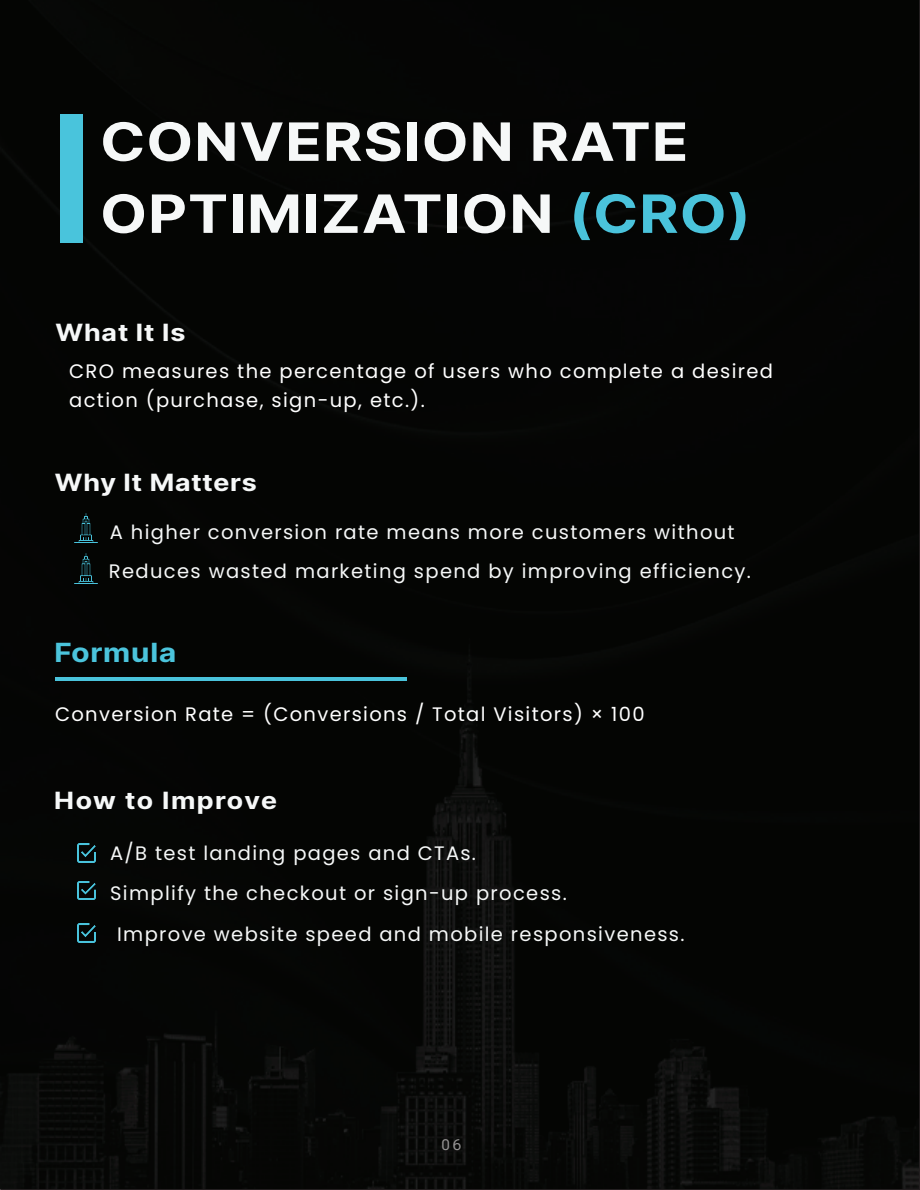
<style>
.page{position:relative;width:920px;height:1190px;background:#fff}
.page>*{position:absolute;margin:0;border:0;box-sizing:border-box;transform-origin:0 0}
.t1{font:700 60px/72px "Stage Grotesk";letter-spacing:.05em;color:#f6f8f8}
.t2{font:700 30px "Stage Grotesk";letter-spacing:.05em;color:#4bc4dc}
.t3{font:700 27px "Stage Grotesk";letter-spacing:.055em;color:#f6f8f8}
.t4{font:700 27px "Stage Grotesk";letter-spacing:.075em;color:#f6f8f8}
.t5{font:19.5px/39.2px "Poppins";letter-spacing:.07em;color:#f6f8f8}
.t6{font:19.5px/28.5px "Poppins";letter-spacing:.07em;color:#fff}
.t7{font:15px "Roboto Flex";color:#959393}
.s1{color:#4ac3db}
</style>
<div class="page">
<div style="left:0;top:0;width:918px;height:1188px;background:#040503"></div>
<div style="left:60px;top:114px;width:22px;height:129px;background:#49c4dc"></div>
<hr style="left:55px;top:677px;width:351px;height:3px;background:#4ac3db">
<img style="left:71px;top:513px;width:30px;height:29px">
<img style="left:71px;top:554px;width:30px;height:29px">
<img style="left:77px;top:881px;width:18px;height:18px">
<img style="left:77px;top:924px;width:18px;height:18px">
<img style="left:77px;top:844px;width:18px;height:18px">
<h1 class="t1" style="left:101px;top:103px;width:649px">CONVERSION RATE<br>OPTIMIZATION <span class="s1">(CRO)</span></h1>
<h3 class="t3" style="left:56px;top:314px;width:131px">What It Is</h3>
<p class="t6" style="left:69px;top:357px;width:705px">CRO measures the percentage of users who complete a desired action (purchase, sign-up, etc.).</p>
<h3 class="t3" style="left:55px;top:465px;width:203px">Why It Matters</h3>
<p class="t5" style="left:109px;top:512px;width:643px">A higher conversion rate means more customers without<br>Reduces wasted marketing spend by improving efficiency.</p>
<h2 class="t2" style="left:55px;top:632px;width:123px">Formula</h2>
<p class="t6" style="left:55px;top:700px;width:591px">Conversion Rate = (Conversions / Total Visitors) × 100</p>
<h3 class="t4" style="left:55px;top:783px;width:223px">How to Improve</h3>
<p class="t5" style="left:110px;top:834px;width:458px">A/B test landing pages and CTAs.<br>Simplify the checkout or sign-up process.</p>
<p class="t5" style="left:117px;top:915px;width:569px">Improve website speed and mobile responsiveness.</p>
<p class="t7" style="left:441px;top:1131px;width:21px">06</p>
</div>
